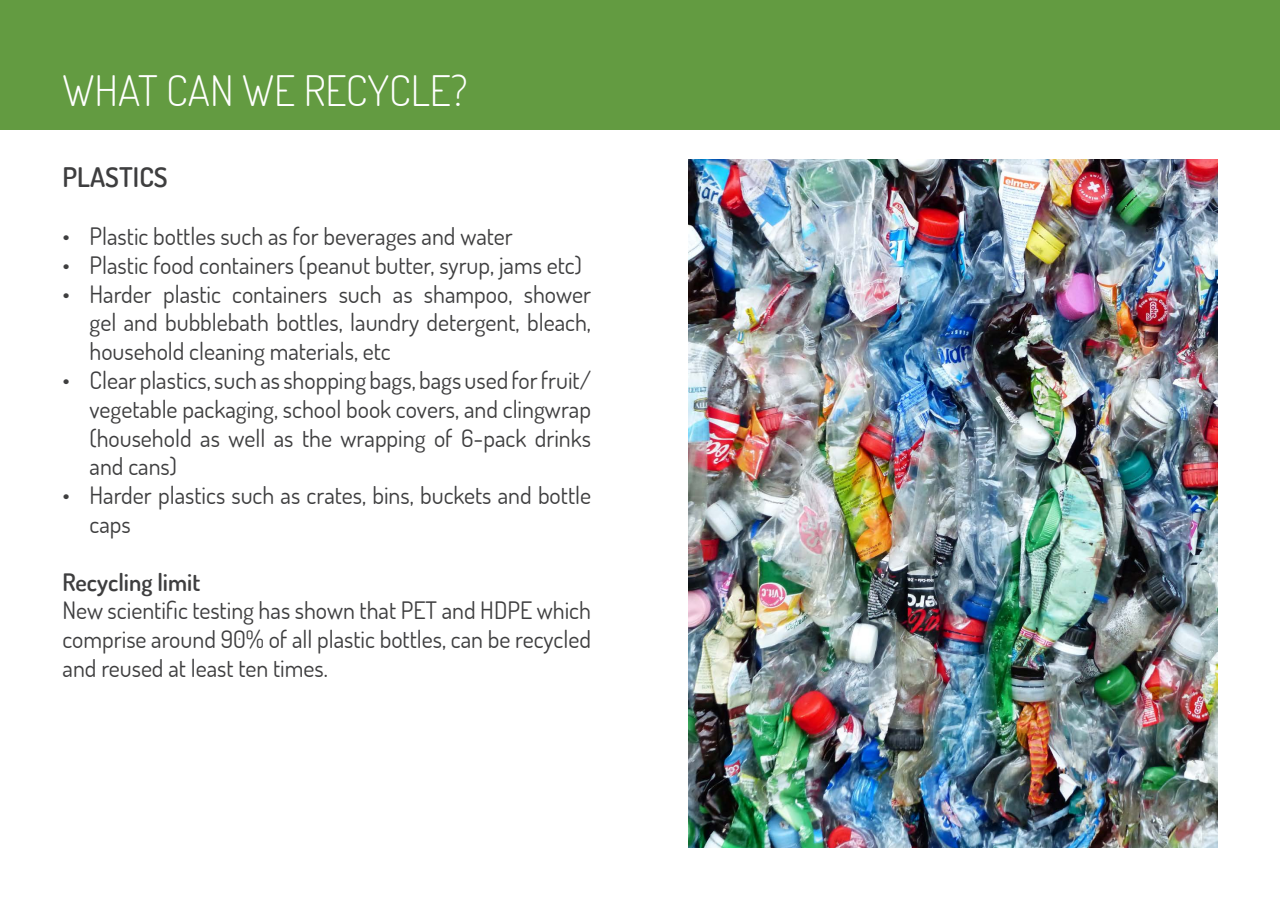
<style>
.page{position:relative;width:1280px;height:910px;background:#fff}
.page>*{position:absolute;margin:0;border:0;box-sizing:border-box;transform-origin:0 0}
.t1{font:300 42px "Dosis";color:#fff}
.t2{font:600 27px "Dosis";color:#3e3e3f}
.t3{font:24px/28.8px "Dosis";color:#3e3e3f;text-align:justify}
.t4{font:600 24px "Dosis";color:#3e3e3f}
</style>
<div class="page">
<div style="left:0;top:0;width:1280px;height:130px;background:#639b41"></div>
<img style="left:689px;top:160px;width:528px;height:687px">
<h1 class="t1" style="left:63px;top:63px;width:406px">WHAT CAN WE RECYCLE?</h1>
<p class="t2" style="left:63px;top:160px;width:107px">PLASTICS</p>
<p class="t3" style="left:63px;top:221px;width:452px">• Plastic bottles such as for beverages and water</p>
<p class="t3" style="left:63px;top:250px;width:521px">• Plastic food containers (peanut butter, syrup, jams etc)</p>
<p class="t3" style="left:90px;top:279px;width:503px;text-indent:-27px">• Harder plastic containers such as shampoo, shower gel and bubblebath bottles, laundry detergent, bleach, household cleaning materials, etc</p>
<p class="t3" style="left:90px;top:365px;width:503px;text-indent:-27px">• Clear plastics, such as shopping bags, bags used for fruit/ vegetable packaging, school book covers, and clingwrap (household as well as the wrapping of 6-pack drinks and cans)</p>
<p class="t3" style="left:90px;top:480px;width:503px;text-indent:-27px">• Harder plastics such as crates, bins, buckets and bottle caps</p>
<p class="t4" style="left:63px;top:566px;width:139px">Recycling limit</p>
<p class="t3" style="left:63px;top:596px;width:530px">New scientific testing has shown that PET and HDPE which comprise around 90% of all plastic bottles, can be recycled and reused at least ten times.</p>
</div>
